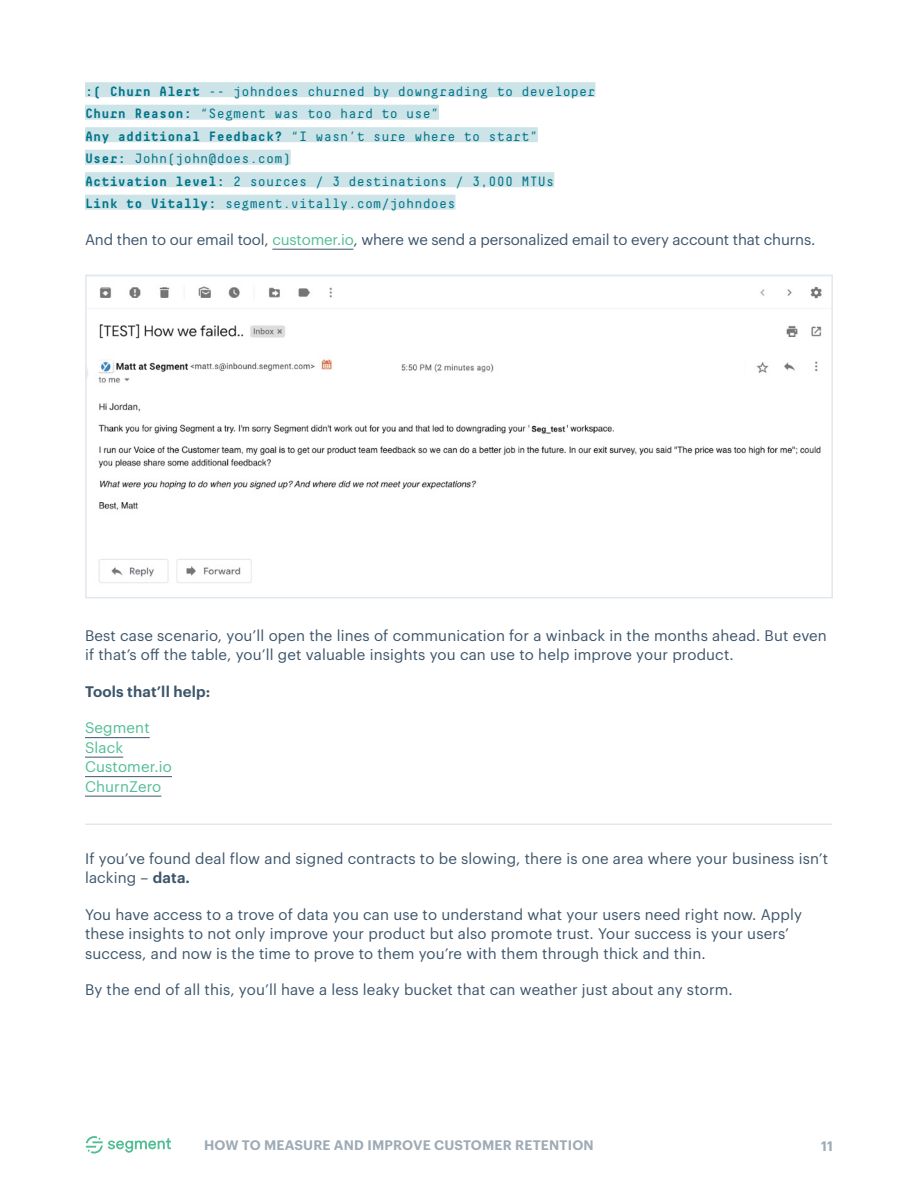
<style>
.page{position:relative;width:918px;height:1188px;background:#fff}
.page>*{position:absolute;margin:0;border:0;box-sizing:border-box;transform-origin:0 0}
.t1{font:15px/19.5px "Graphik";letter-spacing:.01em;color:#3d556b}
.t2{font:15px "Graphik";letter-spacing:-.01em;color:#3d556b}
.t3{font:15px/19.5px "Graphik";letter-spacing:.01em;color:#52bd94}
.t4{font:600 15px "Graphik";letter-spacing:.01em;color:#3d556b}
.t5{font:13.5px/22.5px "Decima Mono Pro";letter-spacing:.01em;color:#007489}
.t6{font:600 13.5px "Graphik";letter-spacing:.015em;color:#9eaab5}
.s1{font-weight:700}
.s2{color:#52bd94}
.s3{font-weight:600}
</style>
<div class="page">
<svg style="left:86px;top:1136px;width:85px;height:18px"></svg>
<div style="left:85px;top:82px;width:510px;height:15px;background:#cce3e7"></div>
<div style="left:85px;top:105px;width:354px;height:15px;background:#cce3e7"></div>
<div style="left:85px;top:127px;width:453px;height:15px;background:#cce3e7"></div>
<div style="left:85px;top:150px;width:206px;height:15px;background:#cce3e7"></div>
<div style="left:85px;top:172px;width:469px;height:15px;background:#cce3e7"></div>
<div style="left:85px;top:195px;width:370px;height:15px;background:#cce3e7"></div>
<hr style="left:272px;top:249px;width:81px;height:1px;background:#3d556b">
<hr style="left:85px;top:737px;width:65px;height:1px;background:#3d556b">
<hr style="left:85px;top:757px;width:38px;height:1px;background:#3d556b">
<hr style="left:85px;top:776px;width:87px;height:1px;background:#3d556b">
<hr style="left:85px;top:796px;width:76px;height:1px;background:#3d556b">
<img style="left:98px;top:286px;width:724px;height:297px">
<div style="left:85px;top:275px;width:748px;height:323px;border:2px solid #e0e8f0"></div>
<hr style="left:85px;top:824px;width:747px;height:1px;background:#d8dde1">
<p class="t5" style="left:85px;top:80px;width:512px"><span class="s1">:( Churn Alert</span> -- johndoes churned by downgrading to developer <span class="s1">Churn Reason:</span> “Segment was too hard to use”<br><span class="s1">Any additional Feedback?</span> “I wasn’t sure where to start”<br><span class="s1">User:</span> John(john@does.com)<br><span class="s1">Activation level:</span> 2 sources / 3 destinations / 3,000 MTUs<br><span class="s1">Link to Vitally:</span> segment.vitally.com/johndoes</p>
<p class="t2" style="left:85px;top:228px;width:732px">And then to our email tool, <span class="s2">customer.io</span>, where we send a personalized email to every account that churns.</p>
<p class="t1" style="left:85px;top:624px;width:743px">Best case scenario, you’ll open the lines of communication for a winback in the months ahead. But even if that’s off the table, you’ll get valuable insights you can use to help improve your product.</p>
<p class="t4" style="left:85px;top:680px;width:127px">Tools that’ll help:</p>
<p class="t3" style="left:85px;top:717px;width:88px">Segment<br>Slack<br>Customer.io<br>ChurnZero</p>
<p class="t1" style="left:85px;top:847px;width:744px">If you’ve found deal flow and signed contracts to be slowing, there is one area where your business isn’t lacking – <span class="s3">data.</span></p>
<p class="t1" style="left:85px;top:903px;width:718px">You have access to a trove of data you can use to understand what your users need right now. Apply these insights to not only improve your product but also promote trust. Your success is your users’ success, and now is the time to prove to them you’re with them through thick and thin.</p>
<p class="t1" style="left:85px;top:979px;width:649px">By the end of all this, you’ll have a less leaky bucket that can weather just about any storm.</p>
<p class="t6" style="left:204px;top:1135px;width:391px">HOW TO MEASURE AND IMPROVE CUSTOMER RETENTION</p>
<p class="t6" style="left:821px;top:1136px;width:13px">11</p>
</div>
